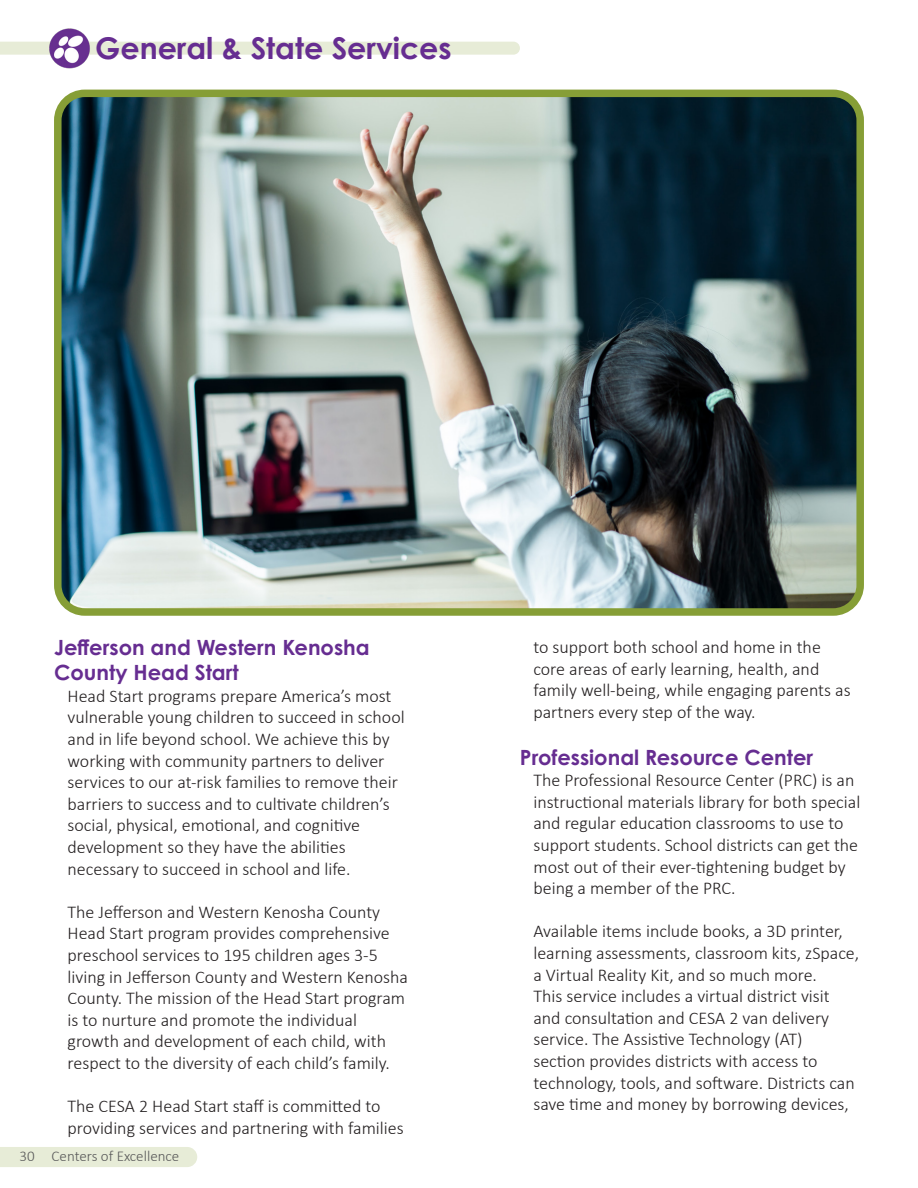
<style>
.page{position:relative;width:918px;height:1188px;background:#fff}
.page>*{position:absolute;margin:0;border:0;box-sizing:border-box;transform-origin:0 0}
.t1{font:700 30px "Century Gothic Pro";color:#662d91}
.t2{font:700 21px/25.2px "Century Gothic Pro";color:#662d91}
.t3{font:300 18px/21.6px "Calibri";color:#231f20}
.t4{font:300 15px "Calibri";color:#595959}
</style>
<div class="page">
<div style="left:0;top:1147px;width:197px;height:20px;background:#e7ecd7"></div>
<svg style="left:0;top:42px;width:520px;height:13px;background:#e7ecd8"></svg>
<img style="left:49px;top:28px;width:41px;height:40px">
<img style="left:63px;top:99px;width:792px;height:508px">
<div style="left:54px;top:90px;width:810px;height:526px;border:8px solid #869e36;border-radius:27px"></div>
<p class="t1" style="left:95px;top:29px;width:358px">General &amp; State Services</p>
<p class="t2" style="left:54px;top:634px;width:317px">Jefferson and Western Kenosha<br>County Head Start</p>
<p class="t3" style="left:68px;top:685px;width:339px">Head Start programs prepare America’s most vulnerable young children to succeed in school and in life beyond school. We achieve this by working with community partners to deliver services to our at-risk families to remove their barriers to success and to cultivate children’s social, physical, emotional, and cognitive development so they have the abilities necessary to succeed in school and life.</p>
<p class="t3" style="left:68px;top:901px;width:342px">The Jefferson and Western Kenosha County Head Start program provides comprehensive preschool services to 195 children ages 3-5 living in Jefferson County and Western Kenosha County. The mission of the Head Start program is to nurture and promote the individual growth and development of each child, with respect to the diversity of each child’s family.</p>
<p class="t3" style="left:68px;top:1095px;width:338px">The CESA 2 Head Start staff is committed to providing services and partnering with families</p>
<p class="t4" style="left:19px;top:1147px;width:161px">30 Centers of Excellence</p>
<p class="t3" style="left:533px;top:636px;width:319px">to support both school and home in the core areas of early learning, health, and family well-being, while engaging parents as partners every step of the way.</p>
<p class="t2" style="left:520px;top:744px;width:295px">Professional Resource Center</p>
<p class="t3" style="left:533px;top:769px;width:328px">The Professional Resource Center (PRC) is an instructional materials library for both special and regular education classrooms to use to support students. School districts can get the most out of their ever-tightening budget by being a member of the PRC.</p>
<p class="t3" style="left:533px;top:920px;width:327px">Available items include books, a 3D printer, learning assessments, classroom kits, zSpace, a Virtual Reality Kit, and so much more.<br>This service includes a virtual district visit and consultation and CESA 2 van delivery service. The Assistive Technology (AT)<br>section provides districts with access to technology, tools, and software. Districts can save time and money by borrowing devices,</p>
</div>
